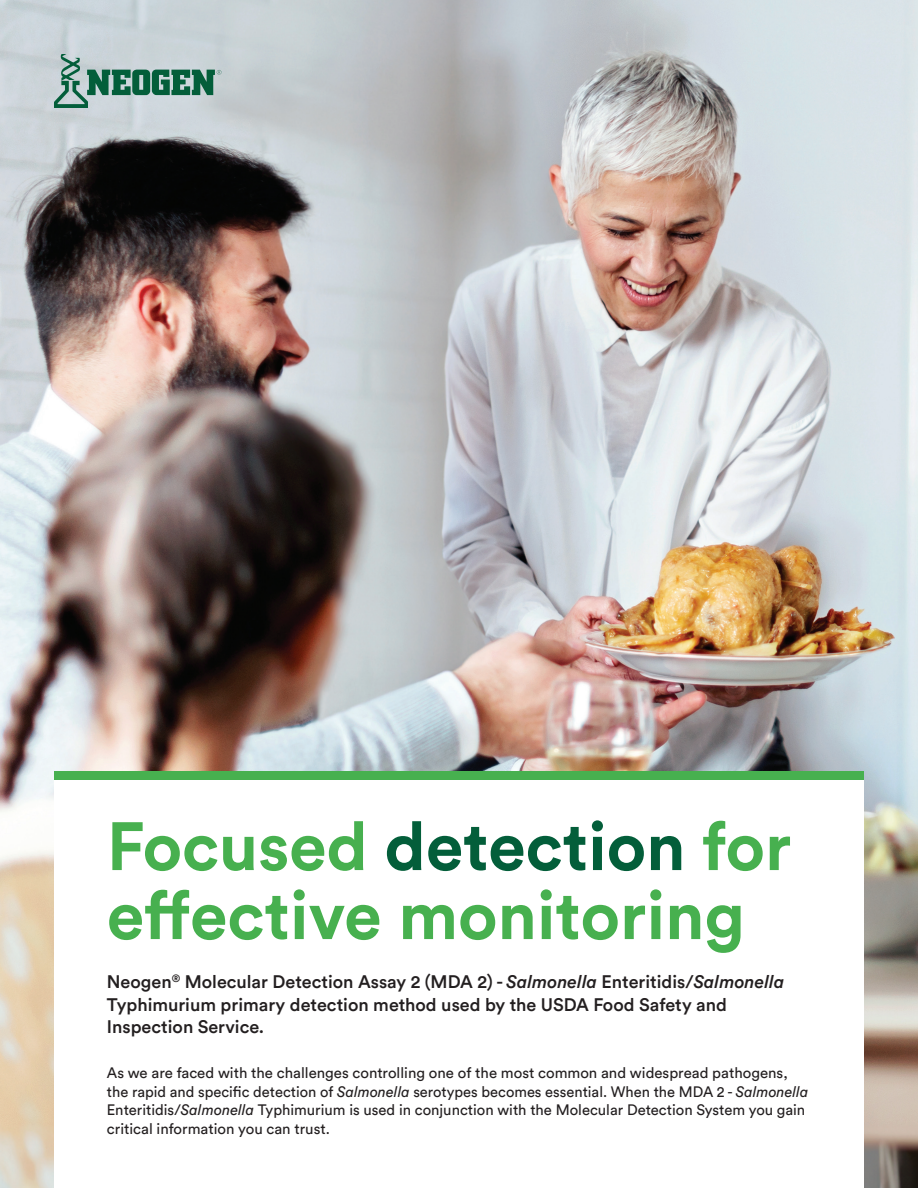
<style>
.page{position:relative;width:918px;height:1188px;background:#fff}
.page>*{position:absolute;margin:0;border:0;box-sizing:border-box;transform-origin:0 0}
.Neogen_Headline_-_Product_Sheet{font:700 67.5px/69px "Circular Std";color:#47b04f}
.Neogen_Subhead_-_Product_Sheet{font:500 18px/22.5px "Circular Std";color:#231f20}
.Neogen_Body_Copy{font:15px/18.8px "Circular Std";color:#231f20}
.s1{color:#035e3a}
.s2{font-style:italic}
</style>
<div class="page">
<img style="left:0;top:0;width:918px;height:1188px">
<svg style="left:54px;top:54px;width:167px;height:54px"></svg>
<div style="left:54px;top:777px;width:810px;height:411px;background:#fff"></div>
<div style="left:54px;top:771px;width:810px;height:8px;background:#47b04f"></div>
<p class="Neogen_Headline_-_Product_Sheet" style="left:107px;top:810px;width:686px">Focused <span class="s1">detection</span> for effective monitoring</p>
<p class="Neogen_Subhead_-_Product_Sheet" style="left:107px;top:970px;width:679px">Neogen<sup>®</sup> Molecular Detection Assay 2 (MDA 2) - <span class="s2">Salmonella</span> Enteritidis/<span class="s2">Salmonella<br></span>Typhimurium primary detection method used by the USDA Food Safety and<br>Inspection Service.</p>
<p class="Neogen_Body_Copy" style="left:107px;top:1063px;width:703px">As we are faced with the challenges controlling one of the most common and widespread pathogens, the rapid and specific detection of <span class="s2">Salmonella</span> serotypes becomes essential. When the MDA 2 - <span class="s2">Salmonella </span>Enteritidis/<span class="s2">Salmonella</span> Typhimurium is used in conjunction with the Molecular Detection System you gain critical information you can trust.</p>
</div>
